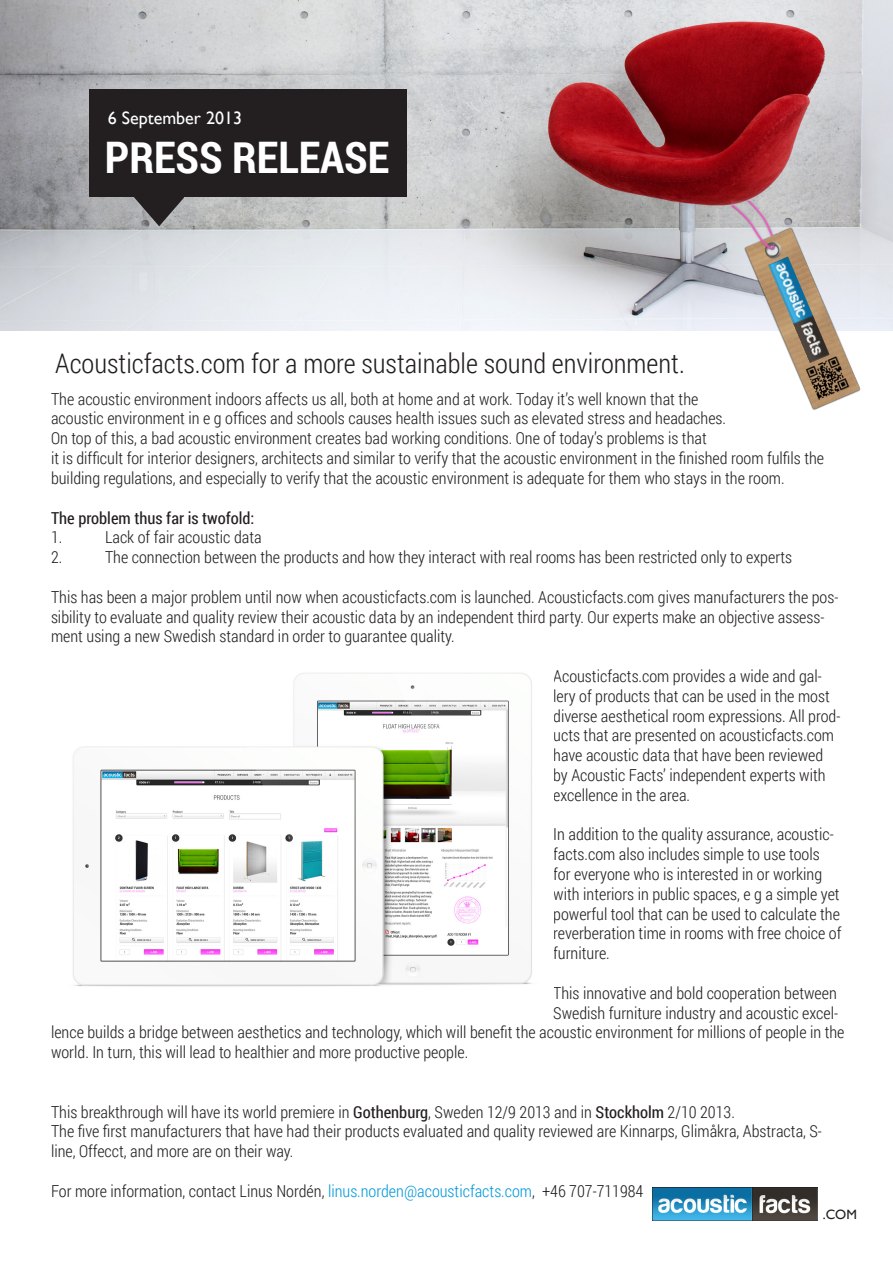
<style>
.page{position:relative;width:893px;height:1263px;background:#fff}
.page>*{position:absolute;margin:0;border:0;box-sizing:border-box;transform-origin:0 0}
.t1{font:700 43.5px "Roboto Condensed";color:#fff}
.t2{font:300 27px "Roboto Condensed";color:#231f20}
.t3{font:18px "Gill Sans";color:#fff}
.t4{font:300 16.5px/19.8px "Roboto Condensed";color:#231f20}
.t5{font:16.5px "Roboto Condensed";color:#231f20}
.t6{font:13.5px "Gill Sans";color:#231f20}
.s1{font-weight:400}
.s2{color:#069ad9}
</style>
<div class="page">
<img style="left:0;top:0;width:893px;height:330px">
<img style="left:728px;top:201px;width:135px;height:209px">
<img style="left:652px;top:1187px;width:165px;height:33px">
<img style="left:768px;top:257px;width:62px;height:106px">
<svg style="left:133px;top:197px;width:51px;height:29px"></svg>
<div style="left:89px;top:89px;width:317px;height:108px;background:#231f20"></div>
<img style="left:73px;top:673px;width:459px;height:314px">
<p class="t3" style="left:108px;top:107px;width:136px">6 September 2013</p>
<p class="t1" style="left:105px;top:127px;width:286px">PRESS RELEASE</p>
<p class="t2" style="left:55px;top:344px;width:631px">Acousticfacts.com for a more sustainable sound environment.</p>
<p class="t4" style="left:51px;top:388px;width:775px">The acoustic environment indoors affects us all, both at home and at work. Today it’s well known that the<br>acoustic environment in e g offices and schools causes health issues such as elevated stress and headaches.<br>On top of this, a bad acoustic environment creates bad working conditions. One of today’s problems is that<br>it is difficult for interior designers, architects and similar to verify that the acoustic environment in the finished room fulfils the building regulations, and especially to verify that the acoustic environment is adequate for them who stays in the room.</p>
<p class="t5" style="left:51px;top:506px;width:205px">The problem thus far is twofold:</p>
<p class="t4" style="left:51px;top:527px;width:13px">1.</p>
<p class="t4" style="left:105px;top:527px;width:158px">Lack of fair acoustic data</p>
<p class="t4" style="left:51px;top:547px;width:13px">2.</p>
<p class="t4" style="left:105px;top:547px;width:689px">The connection between the products and how they interact with real rooms has been restricted only to experts</p>
<p class="t4" style="left:51px;top:586px;width:789px">This has been a major problem until now when acousticfacts.com is launched. Acousticfacts.com gives manufacturers the pos&shy;sibility to evaluate and quality review their acoustic data by an independent third party. Our experts make an objective assess&shy;ment using a new Swedish standard in order to guarantee quality.</p>
<p class="t4" style="left:553px;top:666px;width:289px">Acousticfacts.com provides a wide and gal&shy;lery of products that can be used in the most diverse aesthetical room expressions. All prod&shy;ucts that are presented on acousticfacts.com have acoustic data that have been reviewed by Acoustic Facts’ independent experts with excellence in the area.</p>
<p class="t4" style="left:553px;top:824px;width:290px">In addition to the quality assurance, acoustic&shy;facts.com also includes simple to use tools<br>for everyone who is interested in or working with interiors in public spaces, e g a simple yet powerful tool that can be used to calculate the reverberation time in rooms with free choice of furniture.</p>
<p class="t4" style="left:553px;top:982px;width:285px">This innovative and bold cooperation between</p>
<p class="t4" style="left:553px;top:1002px;width:286px">Swedish furniture industry and acoustic excel-</p>
<p class="t4" style="left:51px;top:1022px;width:795px">lence builds a bridge between aesthetics and technology, which will benefit the acoustic environment for millions of people in the</p>
<p class="t4" style="left:51px;top:1042px;width:419px">world. In turn, this will lead to healthier and more productive people.</p>
<p class="t4" style="left:51px;top:1101px;width:685px">This breakthrough will have its world premiere in <span class="s1">Gothenburg</span>, Sweden 12/9 2013 and in <span class="s1">Stockholm</span> 2/10 2013.</p>
<p class="t4" style="left:51px;top:1121px;width:772px">The five first manufacturers that have had their products evaluated and quality reviewed are Kinnarps, Glimåkra, Abstracta, S&shy;line, Offecct, and more are on their way.</p>
<p class="t4" style="left:51px;top:1180px;width:594px">For more information, contact Linus Nordén, <span class="s2">linus.norden@acousticfacts.com</span>, +46 707-711984</p>
<p class="t6" style="left:823px;top:1206px;width:36px">.COM</p>
</div>
